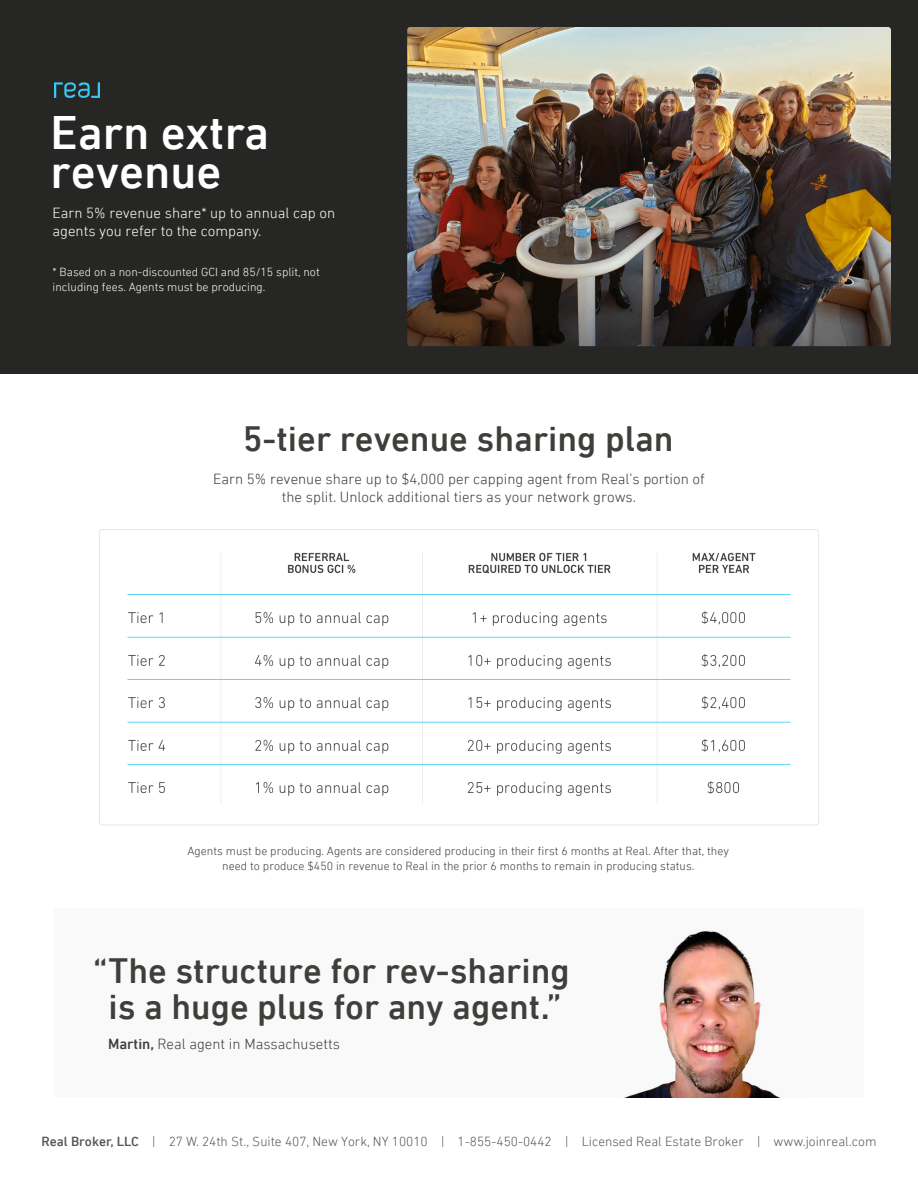
<style>
.page{position:relative;width:918px;height:1188px;background:#fff}
.page>*{position:absolute;margin:0;border:0;box-sizing:border-box;transform-origin:0 0}
.t1{font:500 48px/39px "DIN Next LT Pro";color:#fff}
.t2{font:500 36px/36px "DIN Next LT Pro";color:#3e3e3b;text-align:center}
.t3{font:300 15px/18px "DIN Next LT Pro";color:#3e3e3b;text-align:center}
.t4{font:300 15px/18px "DIN Next LT Pro";color:#fff}
.t5{font:300 13.5px "DIN Next LT Pro";color:#595854}
.t6{font:300 12px/15px "DIN Next LT Pro";color:#3e3e3b;text-align:center}
.t7{font:300 12px/15px "DIN Next LT Pro";color:#fff}
.s1{font-weight:500}
</style>
<div class="page">
<img style="left:127px;top:552px;width:664px;height:252px">
<div style="left:54px;top:908px;width:810px;height:189px;background:#f9f9f9;border-radius:3px"></div>
<img style="left:626px;top:931px;width:152px;height:166px">
<div style="left:0;top:0;width:918px;height:373px;background:#262725"></div>
<svg style="left:54px;top:82px;width:46px;height:16px"></svg>
<img style="left:407px;top:27px;width:484px;height:319px">
<p class="t1" style="left:50px;top:113px;width:220px">Earn extra revenue</p>
<p class="t4" style="left:52px;top:204px;width:284px">Earn 5% revenue share* up to annual cap on agents you refer to the company.</p>
<p class="t7" style="left:52px;top:264px;width:269px">* Based on a non-discounted GCI and 85/15 split, not including fees. Agents must be producing.</p>
<p class="t2" style="left:243px;top:421px;width:432px">5-tier revenue sharing plan</p>
<p class="t3" style="left:213px;top:470px;width:493px">Earn 5% revenue share up to $4,000 per capping agent from Real’s portion of the split. Unlock additional tiers as your network grows.</p>
<p class="t6" style="left:188px;top:843px;width:543px">Agents must be producing. Agents are considered producing in their first 6 months at Real. After that, they need to produce $450 in revenue to Real in the prior 6 months to remain in producing status.</p>
<p class="t2" style="left:93px;top:953px;width:478px">“The structure for rev-sharing is a huge plus for any agent.”</p>
<p class="t3" style="left:108px;top:1035px;width:233px"><span class="s1">Martin,</span> Real agent in Massachusetts</p>
<p class="t5" style="left:41px;top:1134px;width:837px"><span class="s1">Real Broker, LLC</span> | 27 W. 24th St., Suite 407, New York, NY 10010 | 1-855-450-0442 | Licensed Real Estate Broker | www.joinreal.com</p>
</div>
